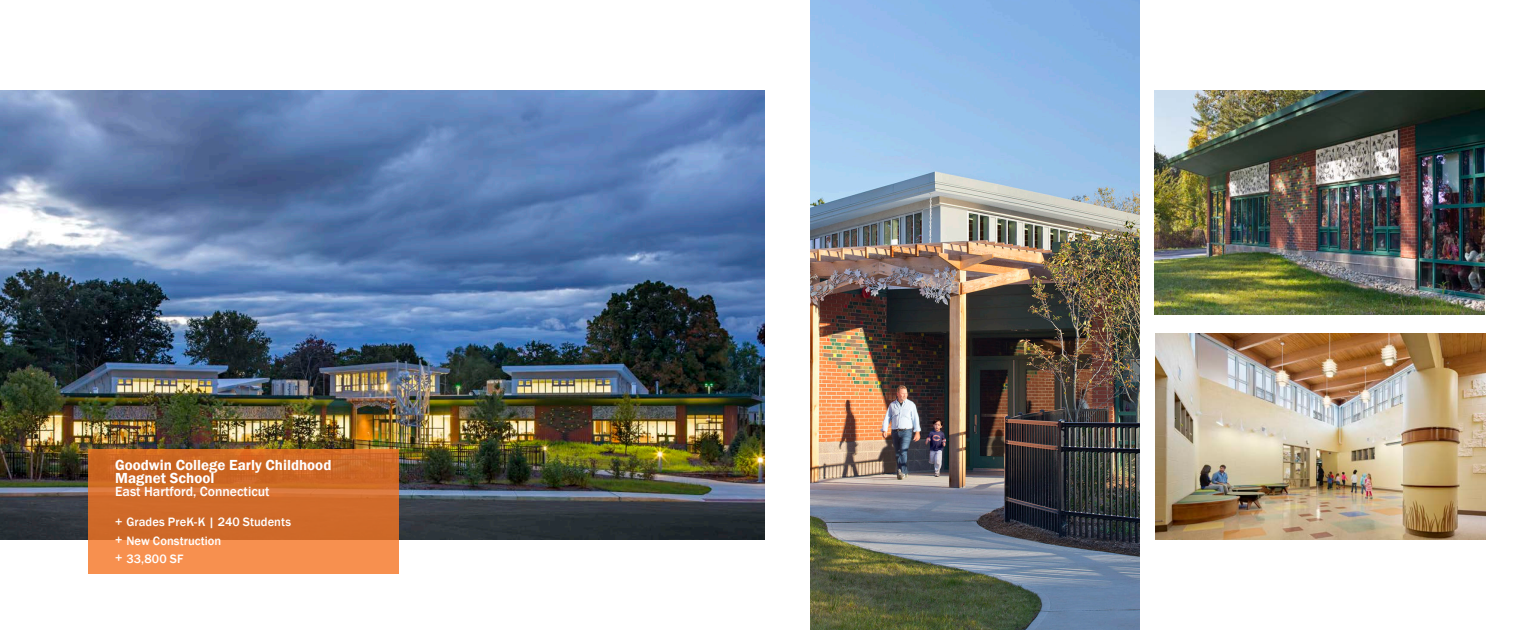
<style>
.page{position:relative;width:1530px;height:630px;background:#fff}
.page>*{position:absolute;margin:0;border:0;box-sizing:border-box;transform-origin:0 0}
.BULLET_LIST{font:600 15px/12.5px "Franklin Gothic";color:#fff}
.BULLET_LIST-2{font:500 13.75px "Franklin Gothic";color:#fff}
.BULLET_LIST-3{font:500 12.5px "Franklin Gothic";letter-spacing:.005em;color:#fff}
</style>
<div class="page">
<img style="left:0;top:90px;width:765px;height:450px">
<svg style="left:88px;top:450px;width:311px;height:124px;background:#da7432"></svg>
<img style="left:810px;top:0;width:330px;height:630px">
<img style="left:1154px;top:90px;width:331px;height:225px">
<img style="left:1155px;top:333px;width:331px;height:207px">
<p class="BULLET_LIST" style="left:115px;top:459px;width:218px">Goodwin College Early Childhood<br>Magnet School</p>
<p class="BULLET_LIST-2" style="left:115px;top:483px;width:156px">East Hartford, Connecticut</p>
<p class="BULLET_LIST-3" style="left:115px;top:514px;width:177px">+ Grades PreK-K | 240 Students</p>
<p class="BULLET_LIST-3" style="left:115px;top:533px;width:108px">+ New Construction</p>
<p class="BULLET_LIST-3" style="left:115px;top:551px;width:70px">+ 33,800 SF</p>
</div>
